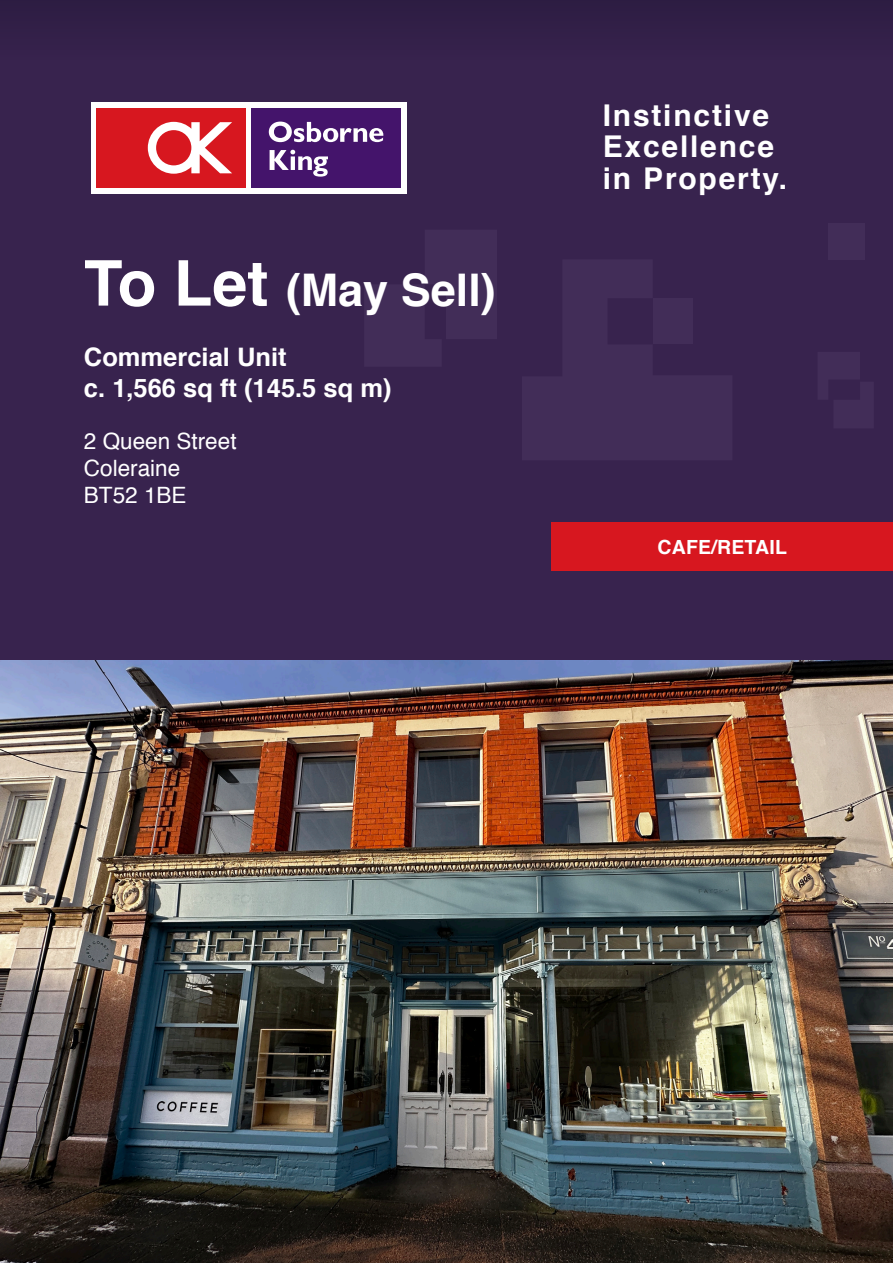
<style>
.page{position:relative;width:893px;height:1263px;background:#fff}
.page>*{position:absolute;margin:0;border:0;box-sizing:border-box;transform-origin:0 0}
.t1{font:700 45px "Helvetica";color:#fff}
.t2{font:700 30px/31.5px "Helvetica";letter-spacing:.06em;color:#fff}
.t3{font:700 25.5px "Helvetica";color:#fff}
.Address_Front{font:22.5px "Helvetica";color:#fff}
.Property_Type{font:700 19.5px "Helvetica";letter-spacing:.01em;color:#fff}
.s1{font-size:63px}
</style>
<div class="page">
<div style="left:0;top:0;width:893px;height:660px;background:#38234e"></div>
<div style="left:91px;top:102px;width:316px;height:91px;background:#fff"></div>
<div style="left:251px;top:108px;width:150px;height:79px;background:#44146b"></div>
<svg style="left:270px;top:150px;width:58px;height:27px"></svg>
<svg style="left:269px;top:122px;width:114px;height:20px"></svg>
<div style="left:97px;top:108px;width:149px;height:79px;background:#d7171f"></div>
<svg style="left:148px;top:122px;width:84px;height:52px"></svg>
<div style="left:654px;top:298px;width:39px;height:45px;background:#422d58"></div>
<div style="left:828px;top:223px;width:37px;height:36px;background:#422d58"></div>
<img style="left:0;top:660px;width:893px;height:603px">
<div style="left:551px;top:522px;width:342px;height:48px;background:#d7171f"></div>
<h1 class="t1" style="left:84px;top:253px;width:413px"><span class="s1">To Let</span> (May Sell)</h1>
<h2 class="t3" style="left:84px;top:336px;width:204px">Commercial Unit</h2>
<h2 class="t3" style="left:84px;top:367px;width:309px">c. 1,566 sq ft (145.5 sq m)</h2>
<p class="Address_Front" style="left:84px;top:424px;width:154px">2 Queen Street</p>
<p class="Address_Front" style="left:84px;top:451px;width:98px">Coleraine</p>
<p class="Address_Front" style="left:84px;top:478px;width:104px">BT52 1BE</p>
<p class="t2" style="left:603px;top:100px;width:186px">Instinctive<br>Excellence in Property.</p>
<p class="Property_Type" style="left:658px;top:531px;width:131px">CAFE/RETAIL</p>
</div>
